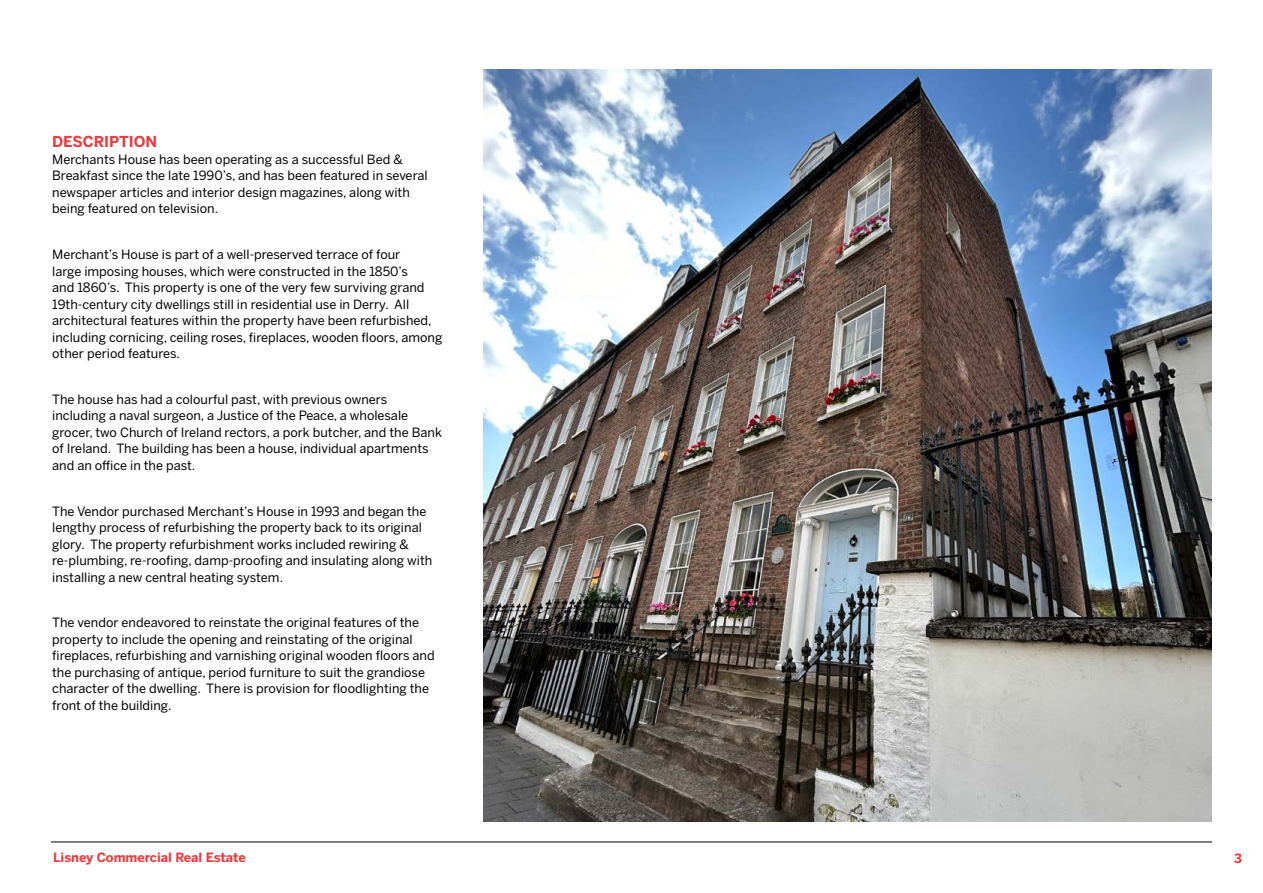
<style>
.page{position:relative;width:1263px;height:893px;background:#fff}
.page>*{position:absolute;margin:0;border:0;box-sizing:border-box;transform-origin:0 0}
.t1{font:700 15px "Benton Sans";color:#ef383a}
.t2{font:12.75px/16.5px "Benton Sans";color:#000}
.t3{font:700 12.75px "Benton Sans";color:#ef383a}
</style>
<div class="page">
<hr style="left:51px;top:842px;width:1161px;height:1px;background:#000">
<img style="left:484px;top:69px;width:728px;height:753px">
<p class="t1" style="left:52px;top:132px;width:106px">DESCRIPTION</p>
<p class="t2" style="left:52px;top:151px;width:377px">Merchants House has been operating as a successful Bed &amp; Breakfast since the late 1990’s, and has been featured in several newspaper articles and interior design magazines, along with being featured on television.</p>
<p class="t2" style="left:52px;top:246px;width:392px">Merchant’s House is part of a well-preserved terrace of four<br>large imposing houses, which were constructed in the 1850’s<br>and 1860’s. This property is one of the very few surviving grand 19th-century city dwellings still in residential use in Derry. All architectural features within the property have been refurbished, including cornicing, ceiling roses, fireplaces, wooden floors, among other period features.</p>
<p class="t2" style="left:52px;top:391px;width:391px">The house has had a colourful past, with previous owners including a naval surgeon, a Justice of the Peace, a wholesale grocer, two Church of Ireland rectors, a pork butcher, and the Bank of Ireland. The building has been a house, individual apartments and an office in the past.</p>
<p class="t2" style="left:52px;top:503px;width:382px">The Vendor purchased Merchant’s House in 1993 and began the lengthy process of refurbishing the property back to its original glory. The property refurbishment works included rewiring &amp; re-plumbing, re-roofing, damp-proofing and insulating along with installing a new central heating system.</p>
<p class="t2" style="left:52px;top:614px;width:384px">The vendor endeavored to reinstate the original features of the property to include the opening and reinstating of the original fireplaces, refurbishing and varnishing original wooden floors and the purchasing of antique, period furniture to suit the grandiose character of the dwelling. There is provision for floodlighting the front of the building.</p>
<p class="t3" style="left:53px;top:849px;width:194px">Lisney Commercial Real Estate</p>
<p class="t3" style="left:1234px;top:850px;width:9px">3</p>
</div>
